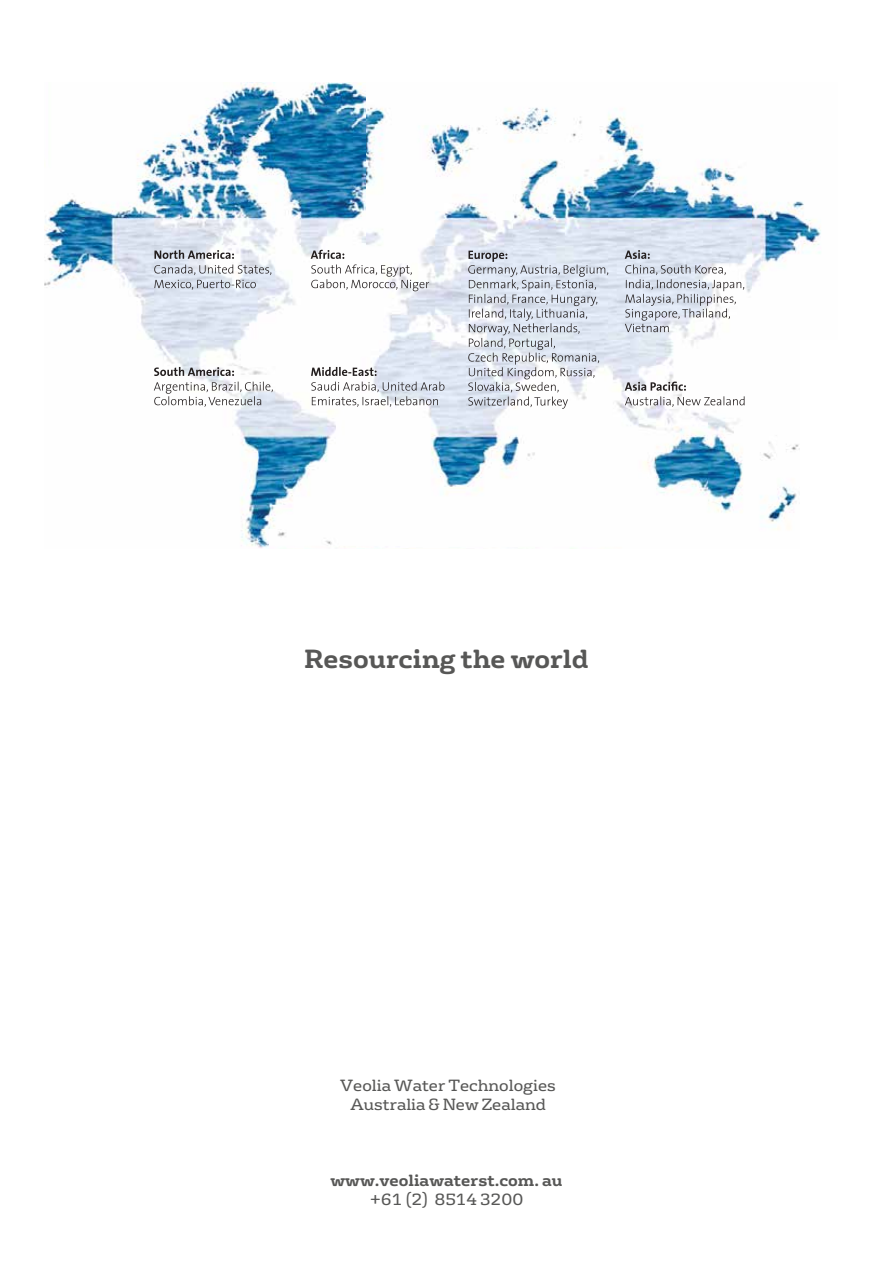
<style>
.page{position:relative;width:893px;height:1263px;background:#fff}
.page>*{position:absolute;margin:0;border:0;box-sizing:border-box;transform-origin:0 0}
.t1{font:700 25.5px "FS Rufus";color:#575756}
.t2{font:15.75px/18.5px "FS Rufus";color:#575756;text-align:center}
.t3{font:700 15.75px "FS Rufus";color:#575756}
</style>
<div class="page">
<img style="left:45px;top:82px;width:776px;height:467px">
<svg style="left:154px;top:250px;width:118px;height:40px"></svg>
<svg style="left:154px;top:367px;width:80px;height:9px"></svg>
<svg style="left:154px;top:382px;width:119px;height:25px"></svg>
<svg style="left:311px;top:250px;width:118px;height:41px"></svg>
<svg style="left:311px;top:367px;width:66px;height:9px"></svg>
<svg style="left:311px;top:382px;width:133px;height:25px"></svg>
<svg style="left:468px;top:251px;width:141px;height:158px"></svg>
<svg style="left:625px;top:250px;width:120px;height:82px"></svg>
<svg style="left:625px;top:382px;width:119px;height:25px"></svg>
<h1 class="t1" style="left:304px;top:636px;width:286px">Resourcing the world</h1>
<p class="t2" style="left:340px;top:1076px;width:217px">Veolia Water Technologies<br>Australia &amp; New Zealand</p>
<p class="t3" style="left:330px;top:1167px;width:234px">www.veoliawaterst.com. au</p>
<p class="t2" style="left:370px;top:1189px;width:155px">+61 (2) 8514 3200</p>
</div>
